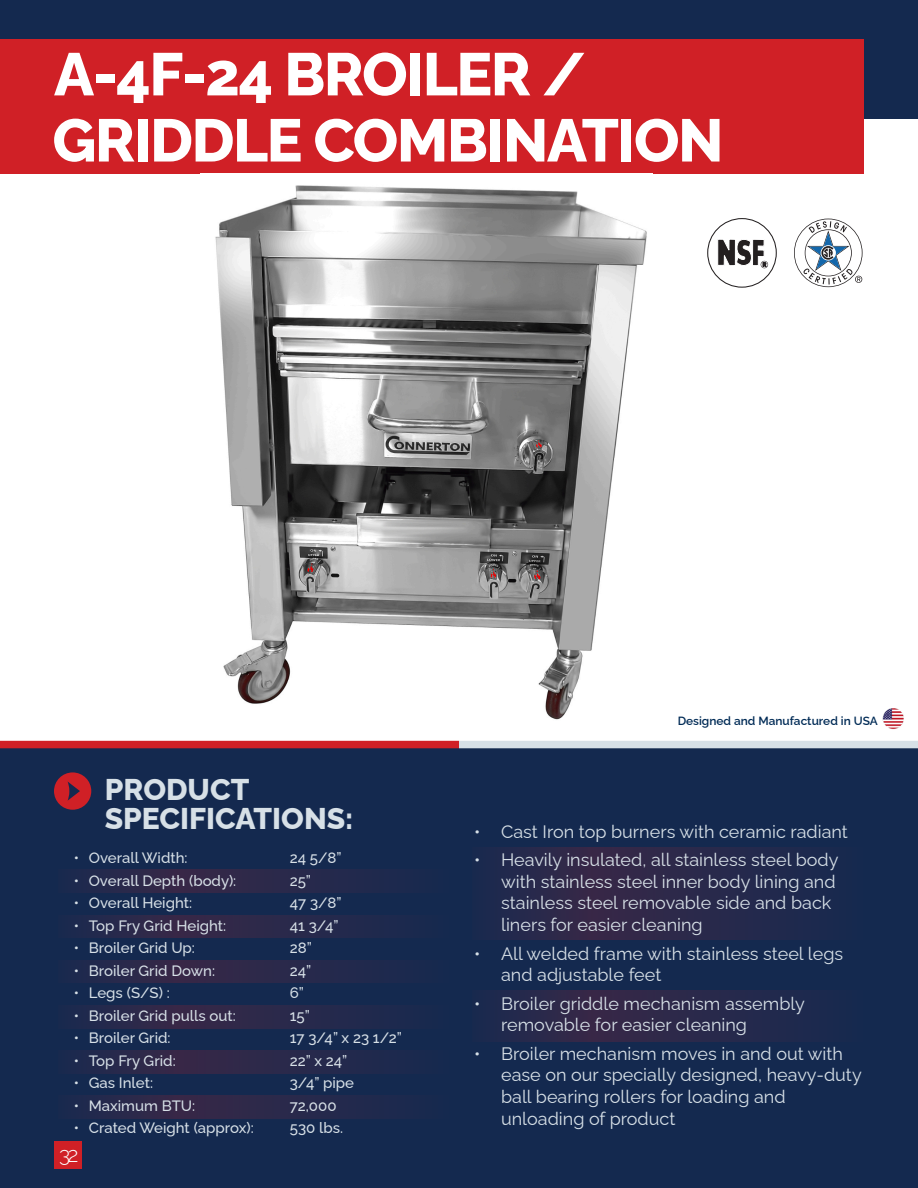
<style>
.page{position:relative;width:918px;height:1188px;background:#fff}
.page>*{position:absolute;margin:0;border:0;box-sizing:border-box;transform-origin:0 0}
.t1{font:800 60px/66.2px "Raleway";letter-spacing:-.025em;color:#fff}
.t2{font:800 30px/29.2px "Raleway";color:#d7e0e7}
.t3{font:300 21px "Raleway";color:#fff}
.t4{font:18px/21.6px "Raleway";color:#d7e0e7}
.t5{font:500 15px "Raleway";color:#d7e0e7}
.t6{font:600 11.85px "Raleway";color:#002b56}
</style>
<div class="page">
<div style="left:0;top:745px;width:918px;height:443px;background:#14294f"></div>
<div style="left:459px;top:741px;width:459px;height:7px;background:#d7e0e7"></div>
<div style="left:0;top:741px;width:459px;height:7px;background:#d02026"></div>
<svg style="left:83px;top:870px;width:296px;height:22px"></svg>
<svg style="left:497px;top:847px;width:297px;height:92px"></svg>
<svg style="left:497px;top:991px;width:297px;height:51px"></svg>
<svg style="left:83px;top:915px;width:296px;height:23px"></svg>
<svg style="left:83px;top:960px;width:296px;height:23px"></svg>
<svg style="left:83px;top:1005px;width:296px;height:23px"></svg>
<svg style="left:83px;top:1051px;width:296px;height:22px"></svg>
<svg style="left:83px;top:1096px;width:296px;height:23px"></svg>
<div style="left:707px;top:218px;width:70px;height:70px;border:1px solid #231f20;border-radius:50%"></div>
<svg style="left:718px;top:239px;width:50px;height:29px"></svg>
<svg style="left:794px;top:219px;width:69px;height:68px"></svg>
<div style="left:0;top:0;width:918px;height:119px;background:#14294f"></div>
<div style="left:0;top:40px;width:864px;height:134px;background:#d02026"></div>
<svg style="left:54px;top:772px;width:37px;height:38px"></svg>
<div style="left:54px;top:1141px;width:28px;height:28px;background:#d02026"></div>
<img style="left:201px;top:173px;width:452px;height:547px">
<img style="left:883px;top:708px;width:21px;height:21px">
<h1 class="t1" style="left:52px;top:41px;width:673px">A-4F-24 BROILER /<br>GRIDDLE COMBINATION</h1>
<h2 class="t2" style="left:105px;top:775px;width:250px">PRODUCT<br>SPECIFICATIONS:</h2>
<p class="t5" style="left:74px;top:849px;width:115px">• Overall Width:</p>
<p class="t5" style="left:290px;top:849px;width:53px">24 5/8”</p>
<p class="t5" style="left:74px;top:872px;width:164px">• Overall Depth (body):</p>
<p class="t5" style="left:290px;top:872px;width:23px">25”</p>
<p class="t5" style="left:74px;top:894px;width:120px">• Overall Height:</p>
<p class="t5" style="left:290px;top:894px;width:53px">47 3/8”</p>
<p class="t5" style="left:74px;top:917px;width:154px">• Top Fry Grid Height:</p>
<p class="t5" style="left:290px;top:917px;width:50px">41 3/4”</p>
<p class="t5" style="left:74px;top:939px;width:123px">• Broiler Grid Up:</p>
<p class="t5" style="left:290px;top:939px;width:24px">28”</p>
<p class="t5" style="left:74px;top:962px;width:143px">• Broiler Grid Down:</p>
<p class="t5" style="left:290px;top:962px;width:23px">24”</p>
<p class="t5" style="left:74px;top:984px;width:98px">• Legs (S/S) :</p>
<p class="t5" style="left:290px;top:984px;width:16px">6”</p>
<p class="t5" style="left:74px;top:1007px;width:164px">• Broiler Grid pulls out:</p>
<p class="t5" style="left:290px;top:1007px;width:22px">15”</p>
<p class="t5" style="left:74px;top:1029px;width:98px">• Broiler Grid:</p>
<p class="t5" style="left:290px;top:1029px;width:114px">17 3/4” x 23 1/2”</p>
<p class="t5" style="left:74px;top:1052px;width:103px">• Top Fry Grid:</p>
<p class="t5" style="left:290px;top:1052px;width:59px">22” x 24”</p>
<p class="t5" style="left:74px;top:1074px;width:81px">• Gas Inlet:</p>
<p class="t5" style="left:290px;top:1074px;width:66px">3/4” pipe</p>
<p class="t5" style="left:74px;top:1097px;width:123px">• Maximum BTU:</p>
<p class="t5" style="left:290px;top:1097px;width:48px">72,000</p>
<p class="t5" style="left:74px;top:1119px;width:182px">• Crated Weight (approx):</p>
<p class="t5" style="left:290px;top:1119px;width:55px">530 lbs.</p>
<p class="t3" style="left:59px;top:1143px;width:21px">32</p>
<p class="t6" style="left:678px;top:714px;width:202px">Designed and Manufactured in USA</p>
<p class="t4" style="left:474px;top:821px;width:375px">• Cast Iron top burners with ceramic radiant</p>
<p class="t4" style="left:501px;top:849px;width:339px;text-indent:-27px">• Heavily insulated, all stainless steel body with stainless steel inner body lining and stainless steel removable side and back liners for easier cleaning</p>
<p class="t4" style="left:501px;top:942px;width:344px;text-indent:-27px">• All welded frame with stainless steel legs and adjustable feet</p>
<p class="t4" style="left:501px;top:992px;width:305px;text-indent:-27px">• Broiler griddle mechanism assembly removable for easier cleaning</p>
<p class="t4" style="left:501px;top:1043px;width:362px;text-indent:-27px">• Broiler mechanism moves in and out with ease on our specially designed, heavy-duty ball bearing rollers for loading and unloading of product</p>
</div>
